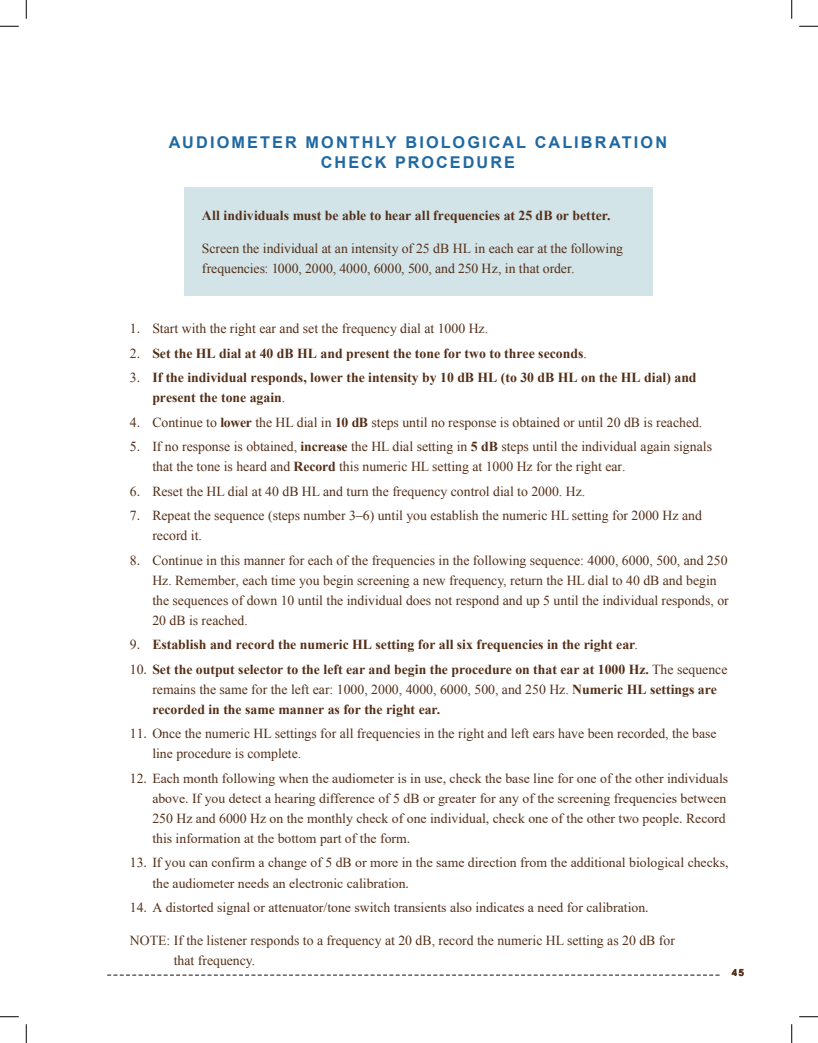
<style>
.page{position:relative;width:818px;height:1043px;background:#fff}
.page>*{position:absolute;margin:0;border:0;box-sizing:border-box;transform-origin:0 0}
.t1{font:700 16.25px/19.5px "Arial";letter-spacing:.13em;color:#1f69a3;text-align:center}
.t2{font:13.75px/20px "Times New Roman";color:#532f18}
.t3{font:700 13.75px/20px "Times New Roman";color:#532f18}
.t4{font:700 10px "Arial";color:#532f18}
.s1{font-weight:400}
.s2{font-weight:700}
</style>
<div class="page">
<svg style="left:0;top:25px;width:19px;height:2px"></svg>
<svg style="left:799px;top:25px;width:19px;height:2px"></svg>
<svg style="left:0;top:1016px;width:19px;height:1px"></svg>
<svg style="left:799px;top:1016px;width:19px;height:1px"></svg>
<svg style="left:25px;top:0;width:2px;height:19px"></svg>
<svg style="left:25px;top:1024px;width:2px;height:18px"></svg>
<svg style="left:791px;top:0;width:1px;height:19px"></svg>
<svg style="left:791px;top:1024px;width:1px;height:18px"></svg>
<svg style="left:107px;top:974px;width:612px;height:1px"></svg>
<div style="left:184px;top:188px;width:468px;height:108px;background:#d3e4e9"></div>
<p class="t1" style="left:169px;top:134px;width:499px">AUDIOMETER MONTHLY BIOLOGICAL CALIBRATION<br>CHECK PROCEDURE</p>
<p class="t3" style="left:202px;top:205px;width:410px">All individuals must be able to hear all frequencies at 25 dB or better.</p>
<p class="t2" style="left:202px;top:238px;width:422px">Screen the individual at an intensity of 25 dB HL in each ear at the following frequencies: 1000, 2000, 4000, 6000, 500, and 250 Hz, in that order.</p>
<p class="t2" style="left:130px;top:318px;width:360px">1. Start with the right ear and set the frequency dial at 1000 Hz.</p>
<p class="t3" style="left:130px;top:343px;width:458px"><span class="s1">2.</span> Set the HL dial at 40 dB HL and present the tone for two to three seconds<span class="s1">.</span></p>
<p class="t3" style="left:152px;top:367px;width:545px;text-indent:-22px"><span class="s1">3.</span> If the individual responds, lower the intensity by 10 dB HL (to 30 dB HL on the HL dial) and present the tone again<span class="s1">.</span></p>
<p class="t2" style="left:130px;top:412px;width:574px">4. Continue to <span class="s2">lower</span> the HL dial in <span class="s2">10 dB</span> steps until no response is obtained or until 20 dB is reached.</p>
<p class="t2" style="left:152px;top:436px;width:561px;text-indent:-22px">5. If no response is obtained, <span class="s2">increase</span> the HL dial setting in <span class="s2">5 dB</span> steps until the individual again signals that the tone is heard and <span class="s2">Record</span> this numeric HL setting at 1000 Hz for the right ear.</p>
<p class="t2" style="left:130px;top:481px;width:457px">6. Reset the HL dial at 40 dB HL and turn the frequency control dial to 2000. Hz.</p>
<p class="t2" style="left:152px;top:505px;width:551px;text-indent:-22px">7. Repeat the sequence (steps number 3–6) until you establish the numeric HL setting for 2000 Hz and record it.</p>
<p class="t2" style="left:152px;top:550px;width:578px;text-indent:-22px">8. Continue in this manner for each of the frequencies in the following sequence: 4000, 6000, 500, and 250<br>Hz. Remember, each time you begin screening a new frequency, return the HL dial to 40 dB and begin the sequences of down 10 until the individual does not respond and up 5 until the individual responds, or 20 dB is reached.</p>
<p class="t3" style="left:130px;top:634px;width:509px"><span class="s1">9.</span> Establish and record the numeric HL setting for all six frequencies in the right ear<span class="s1">.</span></p>
<p class="t3" style="left:152px;top:659px;width:576px;text-indent:-22px"><span class="s1">10.</span> Set the output selector to the left ear and begin the procedure on that ear at 1000 Hz. <span class="s1">The sequence remains the same for the left ear: 1000, 2000, 4000, 6000, 500, and 250 Hz.</span> Numeric HL settings are recorded in the same manner as for the right ear.</p>
<p class="t2" style="left:152px;top:723px;width:565px;text-indent:-22px">11. Once the numeric HL settings for all frequencies in the right and left ears have been recorded, the base line procedure is complete.</p>
<p class="t2" style="left:152px;top:768px;width:577px;text-indent:-22px">12. Each month following when the audiometer is in use, check the base line for one of the other individuals above. If you detect a hearing difference of 5 dB or greater for any of the screening frequencies between 250 Hz and 6000 Hz on the monthly check of one individual, check one of the other two people. Record this information at the bottom part of the form.</p>
<p class="t2" style="left:152px;top:852px;width:577px;text-indent:-22px">13. If you can confirm a change of 5 dB or more in the same direction from the additional biological checks, the audiometer needs an electronic calibration.</p>
<p class="t2" style="left:130px;top:897px;width:520px">14. A distorted signal or attenuator/tone switch transients also indicates a need for calibration.</p>
<p class="t2" style="left:174px;top:930px;width:502px;text-indent:-44px">NOTE: If the listener responds to a frequency at 20 dB, record the numeric HL setting as 20 dB for that frequency.</p>
<p class="t4" style="left:731px;top:966px;width:14px">45</p>
</div>
